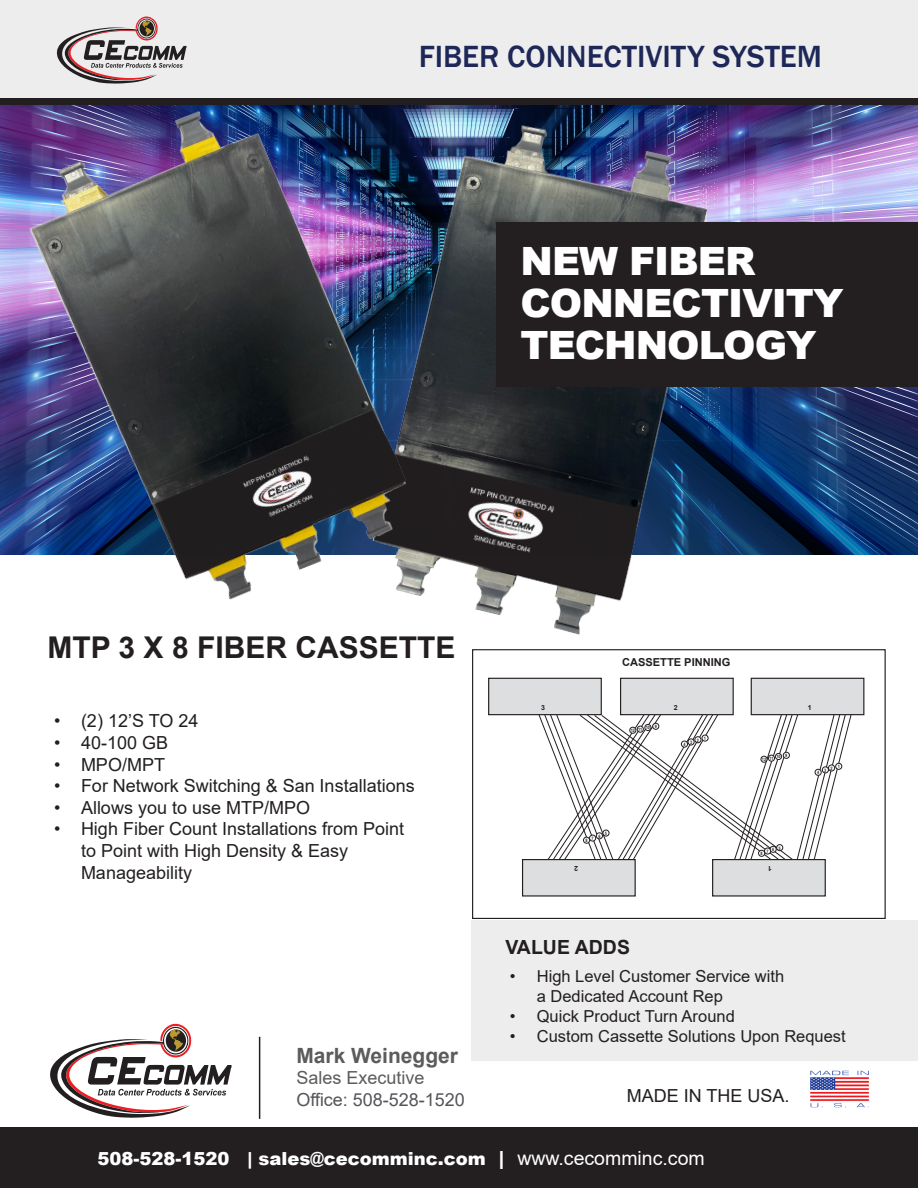
<style>
.page{position:relative;width:918px;height:1188px;background:#fff}
.page>*{position:absolute;margin:0;border:0;box-sizing:border-box;transform-origin:0 0}
.t1{font:900 39px/42px "Arial";letter-spacing:-.025em;color:#fff}
.t2{font:500 31.5px "Franklin Gothic";color:#1d2758}
.t3{font:700 30px "Arial";color:#231f20}
.t4{font:700 21px "Arial";color:#5c5c5f}
.t5{font:700 19.5px "Arial";color:#231f20}
.t6{font:18px/21.6px "Arial";color:#231f20}
.t7{font:900 18px "Arial";color:#fff}
.t8{font:18px "Arial";color:#54555a}
.t9{font:18px "Arial";color:#5c5c5f}
.t10{font:16.5px/19.8px "Arial";color:#231f20}
.t11{font:700 10.95px "Arial";color:#231f20}
.t12{font:700 6.9px "Arial";color:#231f20}
.t13{font:700 4.65px "Arial Narrow";color:#231f20}
.s1{font-size:19.5px}
.s2{font-weight:400;font-size:19.5px}
</style>
<div class="page">
<div style="left:0;top:0;width:918px;height:102px;background:#ededed"></div>
<img style="left:750px;top:105px;width:168px;height:449px">
<div style="left:471px;top:920px;width:447px;height:141px;background:#ededed"></div>
<img style="left:447px;top:98px;width:303px;height:537px">
<div style="left:497px;top:222px;width:421px;height:165px;background:#231f20"></div>
<div style="left:489px;top:678px;width:112px;height:37px;background:#dddee0"></div>
<div style="left:488px;top:678px;width:114px;height:37px;border:1px solid #231f20"></div>
<div style="left:523px;top:860px;width:112px;height:36px;background:#dddee0"></div>
<div style="left:522px;top:859px;width:114px;height:38px;border:1px solid #231f20"></div>
<div style="left:751px;top:678px;width:113px;height:37px;background:#dddee0"></div>
<div style="left:751px;top:678px;width:113px;height:37px;border:1px solid #231f20"></div>
<div style="left:713px;top:860px;width:112px;height:36px;background:#dddee0"></div>
<div style="left:712px;top:859px;width:114px;height:38px;border:1px solid #231f20"></div>
<div style="left:621px;top:678px;width:112px;height:37px;background:#dddee0"></div>
<div style="left:620px;top:678px;width:114px;height:37px;border:1px solid #231f20"></div>
<svg style="left:538px;top:712px;width:314px;height:150px"></svg>
<div style="left:764px;top:848px;width:7px;height:6px;border:1px solid #231f20;border-radius:50%"></div>
<div style="left:472px;top:649px;width:414px;height:270px;border:1px solid #231f20"></div>
<img style="left:0;top:98px;width:447px;height:502px">
<div style="left:0;top:99px;width:918px;height:6px;background:#231f20"></div>
<svg style="left:57px;top:17px;width:129px;height:67px"></svg>
<img style="left:810px;top:1070px;width:59px;height:38px">
<svg style="left:50px;top:1024px;width:182px;height:94px"></svg>
<div style="left:0;top:1128px;width:918px;height:60px;background:#231f20"></div>
<hr style="left:259px;top:1037px;width:1px;height:82px;background:#231f20">
<p class="t2" style="left:419px;top:37px;width:405px">FIBER CONNECTIVITY SYSTEM</p>
<p class="t1" style="left:521px;top:239px;width:236px">NEW FIBER</p>
<p class="t1" style="left:521px;top:281px;width:324px">CONNECTIVITY<br>TECHNOLOGY</p>
<p class="t3" style="left:48px;top:626px;width:409px">MTP 3 X 8 FIBER CASSETTE</p>
<p class="t6" style="left:54px;top:710px;width:146px">• (2) 12’S TO 24</p>
<p class="t6" style="left:54px;top:732px;width:116px">• 40-100 GB</p>
<p class="t6" style="left:54px;top:753px;width:113px">• MPO/MPT</p>
<p class="t6" style="left:54px;top:775px;width:362px">• For Network Switching &amp; San Installations</p>
<p class="t6" style="left:54px;top:797px;width:258px">• Allows you to use MTP/MPO</p>
<p class="t6" style="left:81px;top:818px;width:325px;text-indent:-27px">• High Fiber Count Installations from Point to Point with High Density &amp; Easy<br>Manageability</p>
<p class="t4" style="left:296px;top:1041px;width:163px">Mark Weinegger</p>
<p class="t9" style="left:296px;top:1066px;width:130px">Sales Executive</p>
<p class="t8" style="left:296px;top:1087px;width:170px">Office: 508-528-1520</p>
<p class="t11" style="left:622px;top:654px;width:110px">CASSETTE PINNING</p>
<p class="t12" style="left:541px;top:703px;width:5px">3</p>
<p class="t12" style="left:674px;top:702px;width:5px">2</p>
<p class="t12" style="left:808px;top:702px;width:5px">1</p>
<p class="t13" style="left:655px;top:723px;width:4px">9</p>
<p class="t13" style="left:646px;top:724px;width:6px">10</p>
<p class="t13" style="left:638px;top:726px;width:6px">11</p>
<p class="t13" style="left:631px;top:727px;width:6px">12</p>
<p class="t13" style="left:704px;top:735px;width:4px">1</p>
<p class="t13" style="left:697px;top:737px;width:4px">2</p>
<p class="t13" style="left:690px;top:739px;width:4px">3</p>
<p class="t13" style="left:683px;top:741px;width:4px">4</p>
<p class="t13" style="left:605px;top:830px;width:4px">5</p>
<p class="t13" style="left:598px;top:833px;width:4px">6</p>
<p class="t13" style="left:592px;top:835px;width:4px">7</p>
<p class="t13" style="left:585px;top:837px;width:4px">8</p>
<p class="t13" style="left:785px;top:752px;width:4px">9</p>
<p class="t13" style="left:776px;top:753px;width:6px">10</p>
<p class="t13" style="left:769px;top:755px;width:6px">11</p>
<p class="t13" style="left:762px;top:756px;width:6px">12</p>
<p class="t13" style="left:779px;top:844px;width:4px">5</p>
<p class="t13" style="left:772px;top:846px;width:4px">6</p>
<p class="t13" style="left:767px;top:848px;width:4px">7</p>
<p class="t13" style="left:761px;top:850px;width:4px">8</p>
<p class="t12" style="left:578px;top:874px;width:5px;rotate:-180deg">2</p>
<p class="t12" style="left:772px;top:873px;width:5px;rotate:-180deg">1</p>
<p class="t5" style="left:505px;top:933px;width:126px">VALUE ADDS</p>
<p class="t13" style="left:838px;top:763px;width:4px">1</p>
<p class="t13" style="left:831px;top:765px;width:4px">2</p>
<p class="t13" style="left:824px;top:767px;width:4px">3</p>
<p class="t13" style="left:817px;top:769px;width:4px">4</p>
<p class="t10" style="left:537px;top:966px;width:249px;text-indent:-27px">• High Level Customer Service with a Dedicated Account Rep</p>
<p class="t10" style="left:510px;top:1006px;width:227px">• Quick Product Turn Around</p>
<p class="t10" style="left:510px;top:1026px;width:338px">• Custom Cassette Solutions Upon Request</p>
<p class="t6" style="left:627px;top:1085px;width:164px">MADE IN THE USA.</p>
<p class="t7" style="left:98px;top:1146px;width:609px">508-528-1520 | sales@cecomminc.com <span class="s1">|</span> <span class="s2">www.cecomminc.com</span></p>
</div>
